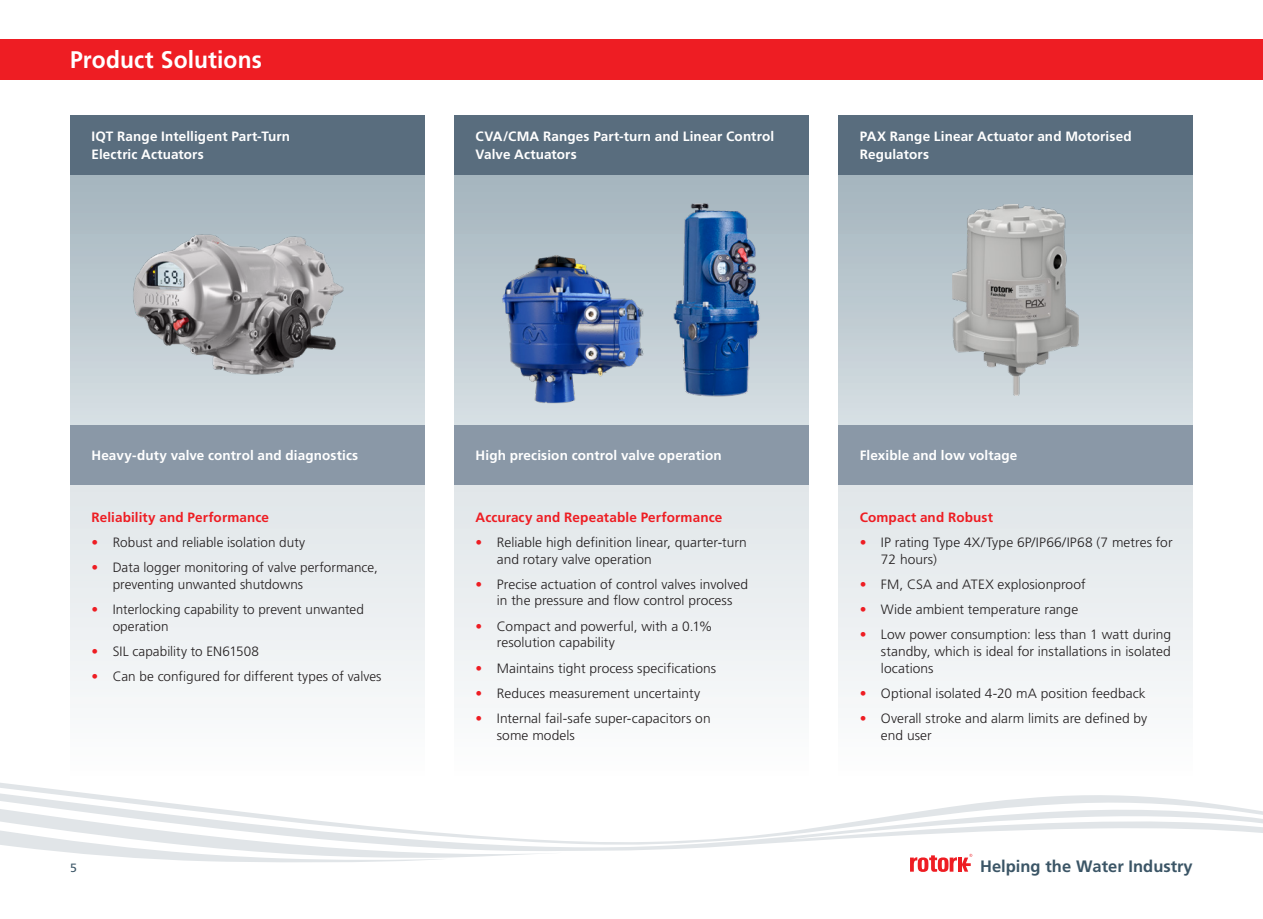
<style>
.page{position:relative;width:1263px;height:919px;background:#fff}
.page>*{position:absolute;margin:0;border:0;box-sizing:border-box;transform-origin:0 0}
.t1{font:700 24px "Frutiger LT Std";letter-spacing:.005em;color:#fff;scale:.95 1}
.t2{font:700 16.5px "Frutiger LT Std";color:#3b5566}
.t3{font:300 13.5px/16.8px "Frutiger LT Std";color:#231f20}
.t4{font:700 13.5px/18px "Frutiger LT Std";letter-spacing:.01em;color:#fff}
.t5{font:700 13.5px "Frutiger LT Std";letter-spacing:.01em;color:#ee1d23}
.t6{font:12px "Frutiger LT Std";color:#3b5566}
.s1{color:#ee1d23}
</style>
<div class="page">
<svg style="left:0;top:783px;width:1263px;height:89px"></svg>
<svg style="left:910px;top:853px;width:62px;height:18px"></svg>
<div style="left:0;top:39px;width:1263px;height:41px;background:#ee1d23"></div>
<div style="left:70px;top:174px;width:354px;height:251px;background:linear-gradient(to bottom,#a3b4bd,#d6dfe3)"></div>
<div style="left:454px;top:174px;width:355px;height:251px;background:linear-gradient(to bottom,#a3b4bd,#d6dfe3)"></div>
<div style="left:838px;top:174px;width:355px;height:251px;background:linear-gradient(to bottom,#a3b4bd,#d6dfe3)"></div>
<div style="left:70px;top:485px;width:354px;height:293px;background:linear-gradient(to bottom,#e0e5e8,#fdfdfe)"></div>
<div style="left:454px;top:485px;width:355px;height:293px;background:linear-gradient(to bottom,#e0e5e8,#fdfdfe)"></div>
<div style="left:838px;top:485px;width:355px;height:293px;background:linear-gradient(to bottom,#e0e5e8,#fdfdfe)"></div>
<div style="left:70px;top:115px;width:354px;height:59px;background:#596d7e"></div>
<div style="left:454px;top:115px;width:355px;height:59px;background:#596d7e"></div>
<div style="left:838px;top:115px;width:355px;height:59px;background:#596d7e"></div>
<div style="left:70px;top:425px;width:354px;height:60px;background:#8a98a7"></div>
<div style="left:454px;top:425px;width:355px;height:60px;background:#8a98a7"></div>
<div style="left:838px;top:425px;width:355px;height:60px;background:#8a98a7"></div>
<img style="left:492px;top:246px;width:161px;height:167px">
<img style="left:667px;top:198px;width:104px;height:203px">
<img style="left:127px;top:230px;width:222px;height:148px">
<img style="left:953px;top:204px;width:125px;height:191px">
<h1 class="t1" style="left:70px;top:45px;width:203px">Product Solutions</h1>
<p class="t4" style="left:91px;top:127px;width:200px">IQT Range Intelligent Part-Turn<br>Electric Actuators</p>
<p class="t4" style="left:476px;top:127px;width:300px">CVA/CMA Ranges Part-turn and Linear Control<br>Valve Actuators</p>
<p class="t4" style="left:860px;top:127px;width:273px">PAX Range Linear Actuator and Motorised<br>Regulators</p>
<p class="t4" style="left:91px;top:446px;width:268px">Heavy-duty valve control and diagnostics</p>
<p class="t4" style="left:476px;top:446px;width:248px">High precision control valve operation</p>
<p class="t4" style="left:860px;top:446px;width:159px">Flexible and low voltage</p>
<p class="t5" style="left:91px;top:508px;width:179px">Reliability and Performance</p>
<p class="t3" style="left:91px;top:534px;width:215px"><span class="s1">•</span> Robust and reliable isolation duty</p>
<p class="t3" style="left:113px;top:559px;width:267px;text-indent:-21px"><span class="s1">•</span> Data logger monitoring of valve performance, preventing unwanted shutdowns</p>
<p class="t3" style="left:113px;top:601px;width:253px;text-indent:-21px"><span class="s1">•</span> Interlocking capability to prevent unwanted operation</p>
<p class="t3" style="left:91px;top:643px;width:169px"><span class="s1">•</span> SIL capability to EN61508</p>
<p class="t3" style="left:91px;top:668px;width:292px"><span class="s1">•</span> Can be configured for different types of valves</p>
<p class="t5" style="left:476px;top:508px;width:248px">Accuracy and Repeatable Performance</p>
<p class="t3" style="left:497px;top:534px;width:251px;text-indent:-21px"><span class="s1">•</span> Reliable high definition linear, quarter-turn and rotary valve operation</p>
<p class="t3" style="left:476px;top:576px;width:274px;text-align:center"><span class="s1">•</span> Precise actuation of control valves involved in the pressure and flow control process</p>
<p class="t3" style="left:497px;top:618px;width:217px;text-indent:-21px"><span class="s1">•</span> Compact and powerful, with a 0.1% resolution capability</p>
<p class="t3" style="left:476px;top:659px;width:242px"><span class="s1">•</span> Maintains tight process specifications</p>
<p class="t3" style="left:476px;top:685px;width:226px"><span class="s1">•</span> Reduces measurement uncertainty</p>
<p class="t3" style="left:497px;top:710px;width:215px;text-indent:-21px"><span class="s1">•</span> Internal fail-safe super-capacitors on some models</p>
<p class="t5" style="left:860px;top:508px;width:135px">Compact and Robust</p>
<p class="t3" style="left:881px;top:534px;width:293px;text-indent:-21px"><span class="s1">•</span> IP rating Type 4X/Type 6P/IP66/IP68 (7 metres for<br>72 hours)</p>
<p class="t3" style="left:860px;top:576px;width:227px"><span class="s1">•</span> FM, CSA and ATEX explosionproof</p>
<p class="t3" style="left:860px;top:601px;width:220px"><span class="s1">•</span> Wide ambient temperature range</p>
<p class="t3" style="left:881px;top:626px;width:291px;text-align:justify;text-indent:-21px"><span class="s1">•</span> Low power consumption: less than 1 watt during standby, which is ideal for installations in isolated locations</p>
<p class="t3" style="left:860px;top:685px;width:287px"><span class="s1">•</span> Optional isolated 4-20 mA position feedback</p>
<p class="t3" style="left:881px;top:710px;width:268px;text-indent:-21px"><span class="s1">•</span> Overall stroke and alarm limits are defined by end user</p>
<p class="t6" style="left:70px;top:860px;width:8px">5</p>
<p class="t2" style="left:980px;top:856px;width:214px">Helping the Water Industry</p>
</div>
